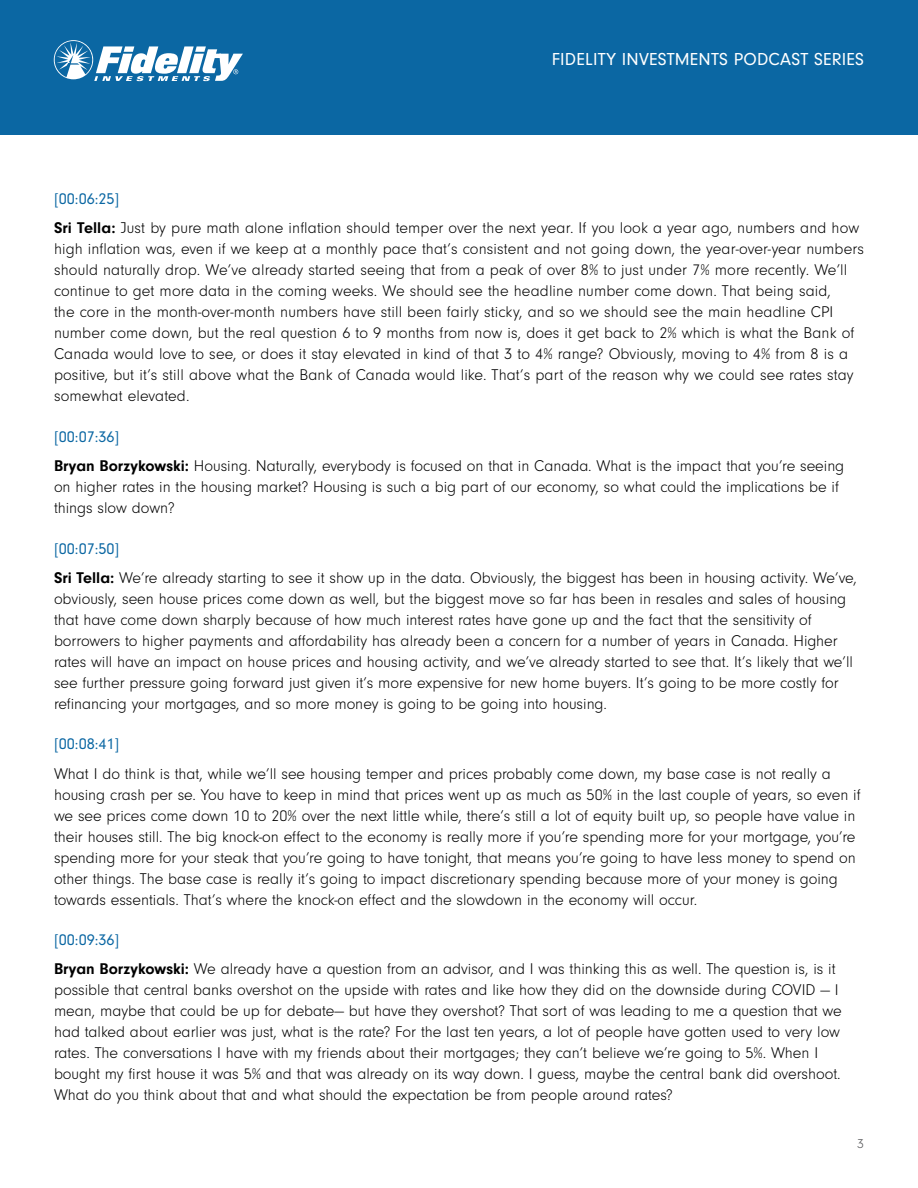
<style>
.page{position:relative;width:918px;height:1188px;background:#fff}
.page>*{position:absolute;margin:0;border:0;box-sizing:border-box;transform-origin:0 0}
.t1{font:18px "Neuzeit Gro";letter-spacing:.01em;color:#fff}
.t2{font:300 16.2px/21px "Neuzeit Gro";color:#000}
.t3{font:16.2px "Neuzeit Gro";color:#0b67a3}
.t4{font:300 13.5px "Neuzeit Gro";color:#58595b}
.s1{font-weight:400;color:#0b67a3}
.s2{font-weight:700}
</style>
<div class="page">
<div style="left:0;top:0;width:918px;height:135px;background:#0b67a3"></div>
<svg style="left:54px;top:40px;width:189px;height:41px"></svg>
<p class="t1" style="left:552px;top:49px;width:314px">FIDELITY INVESTMENTS PODCAST SERIES</p>
<p class="t2" style="left:54px;top:185px;width:807px;line-height:29.2px"><span class="s1">[00:06:25]<br></span><span class="s2">Sri Tella:</span> Just by pure math alone inflation should temper over the next year. If you look a year ago, numbers and how</p>
<p class="t2" style="left:54px;top:239px;width:812px">high inflation was, even if we keep at a monthly pace that’s consistent and not going down, the year-over-year numbers should naturally drop. We’ve already started seeing that from a peak of over 8% to just under 7% more recently. We’ll continue to get more data in the coming weeks. We should see the headline number come down. That being said,<br>the core in the month-over-month numbers have still been fairly sticky, and so we should see the main headline CPI number come down, but the real question 6 to 9 months from now is, does it get back to 2% which is what the Bank of Canada would love to see, or does it stay elevated in kind of that 3 to 4% range? Obviously, moving to 4% from 8 is a positive, but it’s still above what the Bank of Canada would like. That’s part of the reason why we could see rates stay somewhat elevated.</p>
<p class="t2" style="left:54px;top:422px;width:792px;line-height:29.2px"><span class="s1">[00:07:36]<br></span><span class="s2">Bryan Borzykowski:</span> Housing. Naturally, everybody is focused on that in Canada. What is the impact that you’re seeing</p>
<p class="t2" style="left:54px;top:477px;width:787px">on higher rates in the housing market? Housing is such a big part of our economy, so what could the implications be if things slow down?</p>
<p class="t2" style="left:54px;top:534px;width:804px;line-height:29.2px"><span class="s1">[00:07:50]<br></span><span class="s2">Sri Tella:</span> We’re already starting to see it show up in the data. Obviously, the biggest has been in housing activity. We’ve,</p>
<p class="t2" style="left:54px;top:588px;width:801px">obviously, seen house prices come down as well, but the biggest move so far has been in resales and sales of housing that have come down sharply because of how much interest rates have gone up and the fact that the sensitivity of borrowers to higher payments and affordability has already been a concern for a number of years in Canada. Higher rates will have an impact on house prices and housing activity, and we’ve already started to see that. It’s likely that we’ll see further pressure going forward just given it’s more expensive for new home buyers. It’s going to be more costly for refinancing your mortgages, and so more money is going to be going into housing.</p>
<p class="t3" style="left:54px;top:735px;width:67px">[00:08:41]</p>
<p class="t2" style="left:54px;top:763px;width:808px">What I do think is that, while we’ll see housing temper and prices probably come down, my base case is not really a housing crash per se. You have to keep in mind that prices went up as much as 50% in the last couple of years, so even if we see prices come down 10 to 20% over the next little while, there’s still a lot of equity built up, so people have value in their houses still. The big knock-on effect to the economy is really more if you’re spending more for your mortgage, you’re spending more for your steak that you’re going to have tonight, that means you’re going to have less money to spend on other things. The base case is really it’s going to impact discretionary spending because more of your money is going towards essentials. That’s where the knock-on effect and the slowdown in the economy will occur.</p>
<p class="t2" style="left:54px;top:926px;width:783px;line-height:29.2px"><span class="s1">[00:09:36]<br></span><span class="s2">Bryan Borzykowski:</span> We already have a question from an advisor, and I was thinking this as well. The question is, is it</p>
<p class="t2" style="left:54px;top:980px;width:789px">possible that central banks overshot on the upside with rates and like how they did on the downside during COVID — I mean, maybe that could be up for debate— but have they overshot? That sort of was leading to me a question that we had talked about earlier was just, what is the rate? For the last ten years, a lot of people have gotten used to very low rates. The conversations I have with my friends about their mortgages; they can’t believe we’re going to 5%. When I bought my first house it was 5% and that was already on its way down. I guess, maybe the central bank did overshoot.<br>What do you think about that and what should the expectation be from people around rates?</p>
<p class="t4" style="left:857px;top:1137px;width:8px">3</p>
</div>
